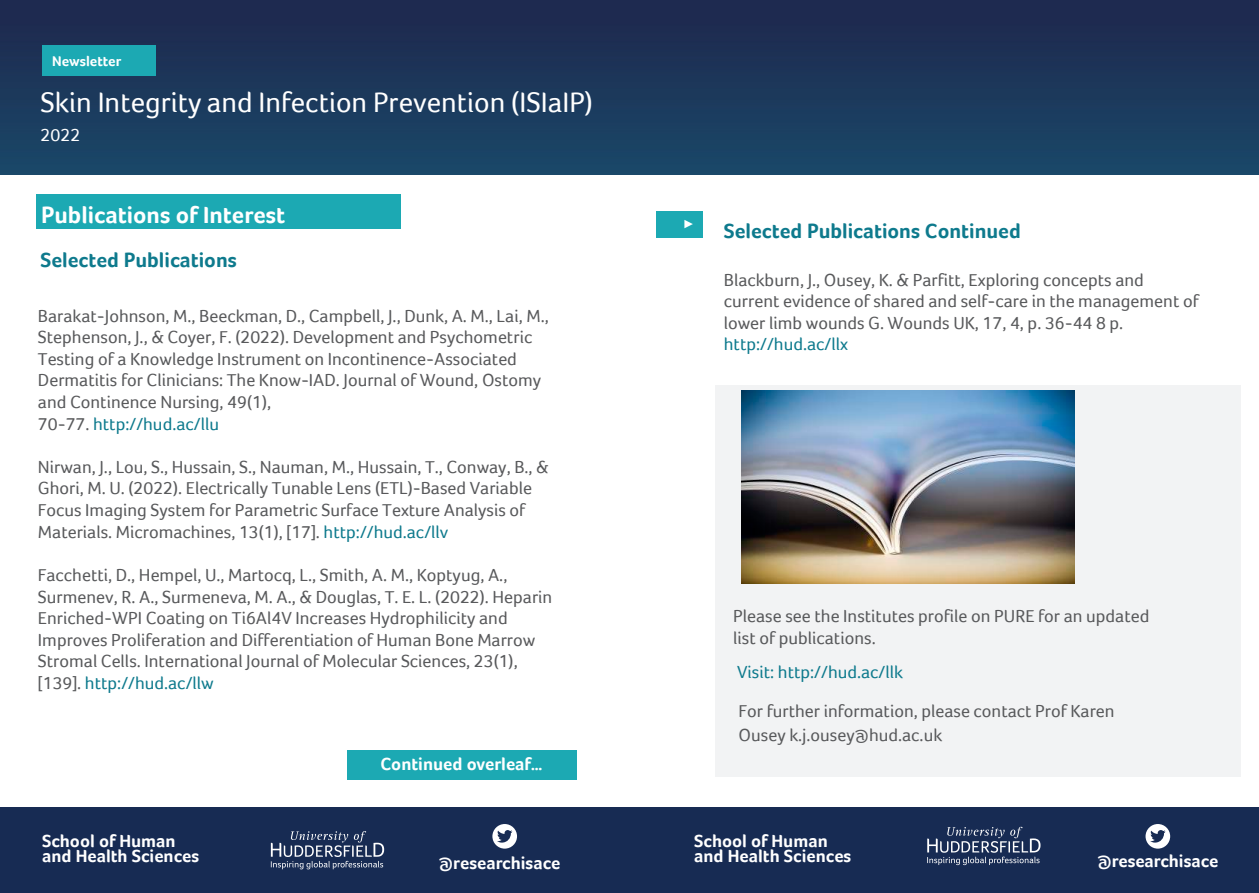
<style>
.page{position:relative;width:1259px;height:893px;background:#fff}
.page>*{position:absolute;margin:0;border:0;box-sizing:border-box;transform-origin:0 0}
.t1{font:29.1px "Foco";color:#fff}
.t2{font:700 24px "Foco";color:#fff}
.t3{font:700 21px "Foco";color:#0e7a8d}
.t4{font:18.15px "Foco";color:#fff}
.t5{font:18px/21.6px "Foco";color:#58595b}
.t6{font:700 18px/15.1px "Foco";color:#fff}
.t7{font:18px "Foco";color:#0e7a8d}
.t8{font:700 14.55px "Foco";color:#fff}
.s1{font-style:inherit}
.s2{color:#0e7a8d}
</style>
<div class="page">
<div style="left:715px;top:385px;width:526px;height:391px;background:#f2f3f4"></div>
<img style="left:0;top:0;width:1259px;height:175px">
<div style="left:0;top:808px;width:1259px;height:85px;background:#172b53"></div>
<svg style="left:271px;top:831px;width:113px;height:38px"></svg>
<svg style="left:927px;top:827px;width:113px;height:38px"></svg>
<div style="left:42px;top:45px;width:114px;height:31px;background:#1ca9b3"></div>
<div style="left:37px;top:195px;width:364px;height:34px;background:#1ca9b3"></div>
<svg style="left:492px;top:824px;width:25px;height:25px"></svg>
<svg style="left:1145px;top:824px;width:25px;height:25px"></svg>
<div style="left:347px;top:750px;width:230px;height:30px;background:#1ca9b3"></div>
<div style="left:656px;top:211px;width:47px;height:26px;background:#1ca9b3"></div>
<svg style="left:684px;top:220px;width:9px;height:8px"></svg>
<img style="left:741px;top:390px;width:333px;height:193px">
<p class="t8" style="left:52px;top:52px;width:71px">Newsletter</p>
<h1 class="t1" style="left:41px;top:85px;width:554px">Skin Integrity and Infection Prevention (ISIaIP)</h1>
<p class="t4" style="left:41px;top:124px;width:41px">202<span class="s1">2</span></p>
<h2 class="t2" style="left:41px;top:200px;width:245px">Publications of Interest</h2>
<p class="t3" style="left:41px;top:247px;width:198px">Selected Publications</p>
<p class="t5" style="left:38px;top:304px;width:512px">Barakat-Johnson, M., Beeckman, D., Campbell, J., Dunk, A. M., Lai, M., Stephenson, J., &amp; Coyer, F. (2022). Development and Psychometric Testing of a Knowledge Instrument on Incontinence-Associated Dermatitis for Clinicians: The Know-IAD. Journal of Wound, Ostomy and Continence Nursing, 49(1),<br>70-77. <span class="s2">http://hud.ac/llu</span></p>
<p class="t5" style="left:38px;top:456px;width:512px">Nirwan, J., Lou, S., Hussain, S., Nauman, M., Hussain, T., Conway, B., &amp; Ghori, M. U. (2022). Electrically Tunable Lens (ETL)-Based Variable Focus Imaging System for Parametric Surface Texture Analysis of Materials. Micromachines, 13(1), [17]. <span class="s2">http://hud.ac/llv</span></p>
<p class="t5" style="left:38px;top:564px;width:516px">Facchetti, D., Hempel, U., Martocq, L., Smith, A. M., Koptyug, A., Surmenev, R. A., Surmeneva, M. A., &amp; Douglas, T. E. L. (2022). Heparin Enriched-WPI Coating on Ti6Al4V Increases Hydrophilicity and Improves Proliferation and Differentiation of Human Bone Marrow Stromal Cells. International Journal of Molecular Sciences, 23(1), [139]. <span class="s2">http://hud.ac/llw</span></p>
<p class="t6" style="left:380px;top:756px;width:163px">Continued overleaf…</p>
<p class="t3" style="left:724px;top:219px;width:298px">Selected Publications Continued</p>
<p class="t5" style="left:724px;top:269px;width:476px">Blackburn, J., Ousey, K. &amp; Parfitt, Exploring concepts and current evidence of shared and self-care in the management of lower limb wounds G. Wounds UK, 17, 4, p. 36-44 8 p.</p>
<p class="t7" style="left:724px;top:334px;width:126px">http://hud.ac/llx</p>
<p class="t5" style="left:733px;top:605px;width:418px">Please see the Institutes profile on PURE for an updated list of publications.</p>
<p class="t7" style="left:737px;top:661px;width:167px">Visit: http://hud.ac/llk</p>
<p class="t5" style="left:738px;top:699px;width:378px;line-height:23.7px">For further information, please contact Prof Karen<br>Ousey k.j.ousey@hud.ac.uk</p>
<p class="t6" style="left:42px;top:833px;width:159px">School of Human and Health Sciences</p>
<p class="t6" style="left:694px;top:833px;width:135px">School of Human</p>
<p class="t6" style="left:439px;top:855px;width:123px">@researchisace</p>
<p class="t6" style="left:694px;top:848px;width:159px">and Health Sciences</p>
<p class="t6" style="left:1097px;top:853px;width:122px">@researchisace</p>
</div>
